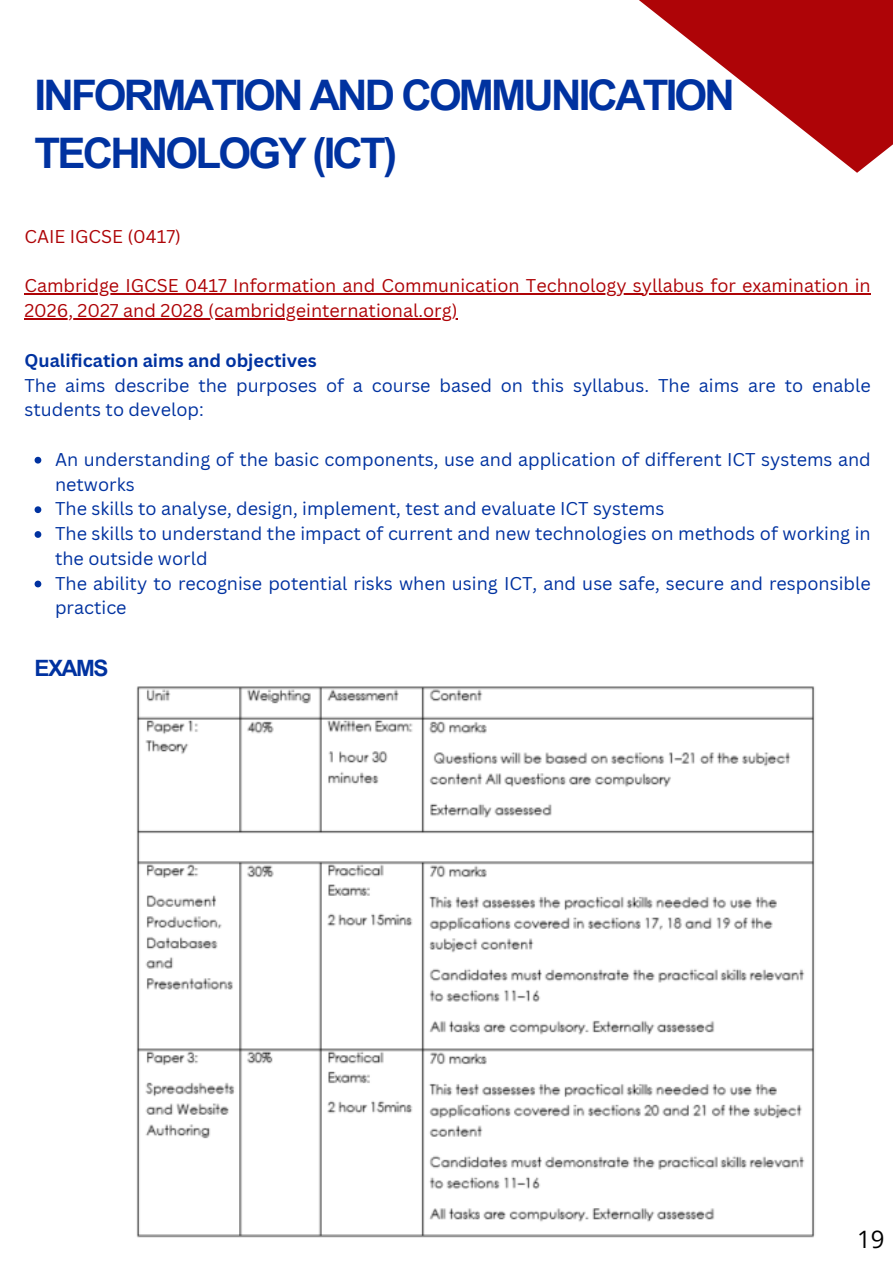
<style>
.page{position:relative;width:893px;height:1264px;background:#fff}
.page>*{position:absolute;margin:0;border:0;box-sizing:border-box;transform-origin:0 0}
.t1{font:700 42.15px/58.5px "Arial Unicode MS";letter-spacing:-.065em;color:#0032a0}
.t2{font:24px "Open Sans";color:#000}
.t3{font:700 22.5px "Arial Unicode MS";letter-spacing:-.065em;color:#0032a0}
.t4{font:18px/24.8px "Canva Sans";color:#0032a0}
.t5{font:18px/24.8px "Canva Sans";color:#ae0407}
.t6{font:700 18px "Canva Sans";color:#0032a0}
</style>
<div class="page">
<svg style="left:639px;top:0;width:253px;height:173px;fill:#ae0407"></svg>
<img style="left:136px;top:686px;width:679px;height:552px">
<hr style="left:24px;top:293px;width:846px;height:2px;background:#ae0407">
<hr style="left:24px;top:318px;width:434px;height:1px;background:#ae0407">
<svg style="left:35px;top:457px;width:6px;height:6px"></svg>
<svg style="left:35px;top:506px;width:6px;height:7px"></svg>
<svg style="left:35px;top:531px;width:6px;height:7px"></svg>
<svg style="left:35px;top:580px;width:6px;height:7px"></svg>
<h1 class="t1" style="left:35px;top:64px;width:702px">INFORMATION AND COMMUNICATION<br>TECHNOLOGY (ICT)</h1>
<p class="t5" style="left:24px;top:223px;width:158px">CAIE IGCSE (0417)</p>
<p class="t5" style="left:24px;top:273px;width:847px">Cambridge IGCSE 0417 Information and Communication Technology syllabus for examination in<br>2026, 2027 and 2028 (cambridgeinternational.org)</p>
<p class="t6" style="left:24px;top:347px;width:294px">Qualification aims and objectives</p>
<p class="t4" style="left:24px;top:372px;width:847px">The aims describe the purposes of a course based on this syllabus. The aims are to enable students to develop:</p>
<p class="t4" style="left:55px;top:446px;width:817px">An understanding of the basic components, use and application of different ICT systems and networks<br>The skills to analyse, design, implement, test and evaluate ICT systems<br>The skills to understand the impact of current and new technologies on methods of working in the outside world<br>The ability to recognise potential risks when using ICT, and use safe, secure and responsible practice</p>
<p class="t3" style="left:35px;top:651px;width:75px">EXAMS</p>
<h2 class="t2" style="left:857px;top:1222px;width:29px">19</h2>
</div>
